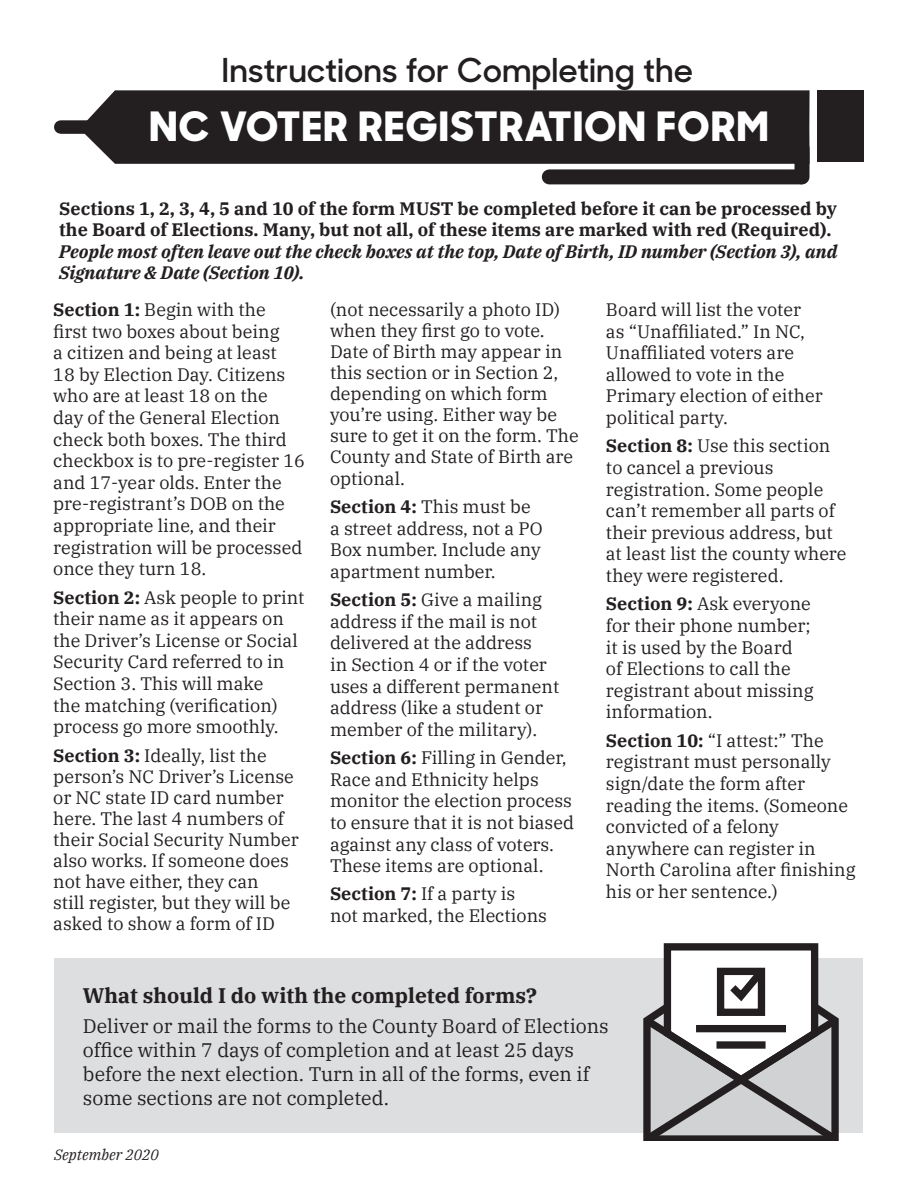
<style>
.page{position:relative;width:918px;height:1188px;background:#fff}
.page>*{position:absolute;margin:0;border:0;box-sizing:border-box;transform-origin:0 0}
.t1{font:800 40.5px "Sharp Sans No 1";letter-spacing:.05em;color:#fff}
.t2{font:600 33px "Sharp Sans No One";color:#231f20}
.t3{font:700 21px "IBM Plex Serif";color:#231f20}
.t4{font:19.5px/24px "IBM Plex Serif";color:#231f20}
.t5{font:18px/21.6px "IBM Plex Serif";color:#231f20}
.t6{font:700 18px/21.6px "IBM Plex Serif";color:#231f20}
.t7{font:italic 700 18px/21.6px "IBM Plex Serif";color:#231f20}
.t8{font:italic 15px "IBM Plex Serif";color:#231f20}
.s1{font-weight:700}
</style>
<div class="page">
<div style="left:55px;top:958px;width:808px;height:175px;background:#dddee0"></div>
<div style="left:85px;top:90px;width:725px;height:75px;background:#231f20"></div>
<div style="left:61px;top:120px;width:45px;height:14px;background:#231f20"></div>
<div style="left:817px;top:90px;width:47px;height:72px;background:#231f20"></div>
<div style="left:795px;top:148px;width:15px;height:29px;background:#231f20"></div>
<div style="left:549px;top:169px;width:252px;height:15px;background:#231f20"></div>
<svg style="left:643px;top:943px;width:196px;height:197px"></svg>
<h2 class="t2" style="left:222px;top:45px;width:473px">Instructions for Completing the</h2>
<h1 class="t1" style="left:150px;top:97px;width:620px">NC VOTER REGISTRATION FORM</h1>
<p class="t6" style="left:59px;top:196px;width:779px">Sections 1, 2, 3, 4, 5 and 10 of the form MUST be completed before it can be processed by the Board of Elections. Many, but not all, of these items are marked with red (Required).</p>
<p class="t7" style="left:59px;top:239px;width:780px">People most often leave out the check boxes at the top, Date of Birth, ID number (Section 3), and<br>Signature &amp; Date (Section 10).</p>
<p class="t5" style="left:53px;top:297px;width:253px"><span class="s1">Section 1:</span> Begin with the<br>first two boxes about being<br>a citizen and being at least<br>18 by Election Day. Citizens who are at least 18 on the<br>day of the General Election check both boxes. The third checkbox is to pre-register 16 and 17-year olds. Enter the pre-registrant’s DOB on the appropriate line, and their registration will be processed once they turn 18.</p>
<p class="t5" style="left:53px;top:585px;width:253px"><span class="s1">Section 2:</span> Ask people to print their name as it appears on the Driver’s License or Social<br>Security Card referred to in<br>Section 3. This will make<br>the matching (verification) process go more smoothly.</p>
<p class="t5" style="left:53px;top:743px;width:247px;line-height:21.1px"><span class="s1">Section 3:</span> Ideally, list the person’s NC Driver’s License or NC state ID card number here. The last 4 numbers of their Social Security Number also works. If someone does not have either, they can<br>still register, but they will be asked to show a form of ID</p>
<p class="t5" style="left:330px;top:298px;width:250px;line-height:21.1px">(not necessarily a photo ID) when they first go to vote.<br>Date of Birth may appear in this section or in Section 2, depending on which form you’re using. Either way be sure to get it on the form. The<br>County and State of Birth are optional.</p>
<p class="t5" style="left:330px;top:494px;width:214px"><span class="s1">Section 4:</span> This must be a street address, not a PO<br>Box number. Include any apartment number.</p>
<p class="t5" style="left:330px;top:588px;width:231px"><span class="s1">Section 5:</span> Give a mailing address if the mail is not delivered at the address<br>in Section 4 or if the voter uses a different permanent address (like a student or member of the military).</p>
<p class="t5" style="left:330px;top:745px;width:246px"><span class="s1">Section 6:</span> Filling in Gender,<br>Race and Ethnicity helps monitor the election process to ensure that it is not biased against any class of voters.<br>These items are optional.</p>
<p class="t5" style="left:330px;top:882px;width:219px"><span class="s1">Section 7:</span> If a party is not marked, the Elections</p>
<p class="t5" style="left:606px;top:297px;width:218px">Board will list the voter as “Unaffiliated.” In NC,<br>Unaffiliated voters are allowed to vote in the<br>Primary election of either political party.</p>
<p class="t5" style="left:606px;top:434px;width:242px"><span class="s1">Section 8:</span> Use this section to cancel a previous registration. Some people can’t remember all parts of their previous address, but at least list the county where they were registered.</p>
<p class="t5" style="left:606px;top:592px;width:209px"><span class="s1">Section 9:</span> Ask everyone for their phone number; it is used by the Board<br>of Elections to call the registrant about missing information.</p>
<p class="t5" style="left:606px;top:728px;width:251px"><span class="s1">Section 10:</span> “I attest:” The registrant must personally sign/date the form after reading the items. (Someone convicted of a felony anywhere can register in<br>North Carolina after finishing his or her sentence.)</p>
<p class="t3" style="left:83px;top:978px;width:456px">What should I do with the completed forms?</p>
<p class="t4" style="left:83px;top:1013px;width:527px">Deliver or mail the forms to the County Board of Elections office within 7 days of completion and at least 25 days before the next election. Turn in all of the forms, even if some sections are not completed.</p>
<p class="t8" style="left:54px;top:1143px;width:106px">September 2020</p>
</div>
